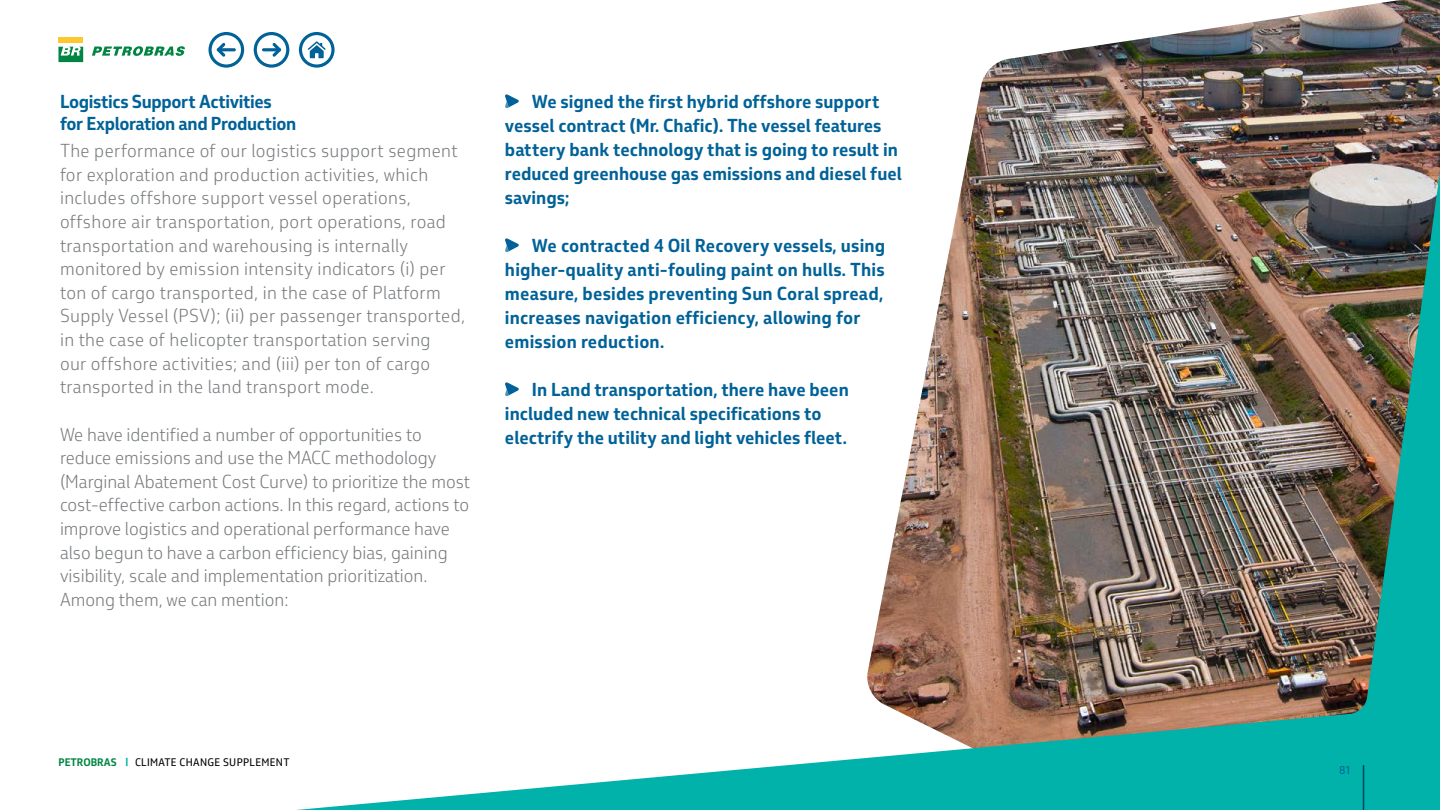
<style>
.page{position:relative;width:1440px;height:810px;background:#fff}
.page>*{position:absolute;margin:0;border:0;box-sizing:border-box;transform-origin:0 0}
.t1{font:300 18px/23.6px "Petrobras Sans";letter-spacing:.01em;color:#75787b}
.t2{font:700 18px/24px "Petrobras Sans";color:#006298}
.t3{font:700 18px/21.6px "Petrobras Sans";letter-spacing:-.02em;color:#006298}
.t4{font:10.88px "Petrobras Sans";color:#006298}
.t5{font:10.5px "Petrobras Sans";letter-spacing:.03em;color:#000}
.s1{font-weight:700;color:#008542}
.s2{font-weight:700;color:#00b3a8}
</style>
<div class="page">
<img style="left:58px;top:0;width:1382px;height:810px">
<svg style="left:209px;top:32px;width:35px;height:36px"></svg>
<svg style="left:254px;top:32px;width:35px;height:36px"></svg>
<svg style="left:299px;top:32px;width:36px;height:36px"></svg>
<div style="left:59px;top:38px;width:24px;height:5px;background:#fdc82f"></div>
<svg style="left:58px;top:43px;width:127px;height:19px"></svg>
<hr style="left:1363px;top:765px;width:1px;height:45px;background:#006298">
<p class="t3" style="left:60px;top:90px;width:238px">Logistics Support Activities for Exploration and Production</p>
<p class="t1" style="left:60px;top:139px;width:407px">The performance of our logistics support segment for exploration and production activities, which includes offshore support vessel operations, offshore air transportation, port operations, road transportation and warehousing is internally monitored by emission intensity indicators (i) per ton of cargo transported, in the case of Platform Supply Vessel (PSV); (ii) per passenger transported, in the case of helicopter transportation serving<br>our offshore activities; and (iii) per ton of cargo transported in the land transport mode.</p>
<p class="t1" style="left:60px;top:422px;width:412px">We have identified a number of opportunities to reduce emissions and use the MACC methodology (Marginal Abatement Cost Curve) to prioritize the most cost-effective carbon actions. In this regard, actions to improve logistics and operational performance have also begun to have a carbon efficiency bias, gaining visibility, scale and implementation prioritization.<br>Among them, we can mention:</p>
<p class="t2" style="left:505px;top:89px;width:399px;text-indent:27px">We signed the first hybrid offshore support vessel contract (Mr. Chafic). The vessel features battery bank technology that is going to result in reduced greenhouse gas emissions and diesel fuel savings;</p>
<p class="t2" style="left:505px;top:233px;width:382px;text-indent:27px">We contracted 4 Oil Recovery vessels, using higher-quality anti-fouling paint on hulls. This measure, besides preventing Sun Coral spread, increases navigation efficiency, allowing for emission reduction.</p>
<p class="t2" style="left:505px;top:377px;width:345px;text-indent:27px">In Land transportation, there have been included new technical specifications to electrify the utility and light vehicles fleet.</p>
<p class="t5" style="left:58px;top:756px;width:233px"><span class="s1">PETROBRAS</span> <span class="s2">|</span> CLIMATE CHANGE SUPPLEMENT</p>
<p class="t4" style="left:1339px;top:763px;width:13px">81</p>
</div>
